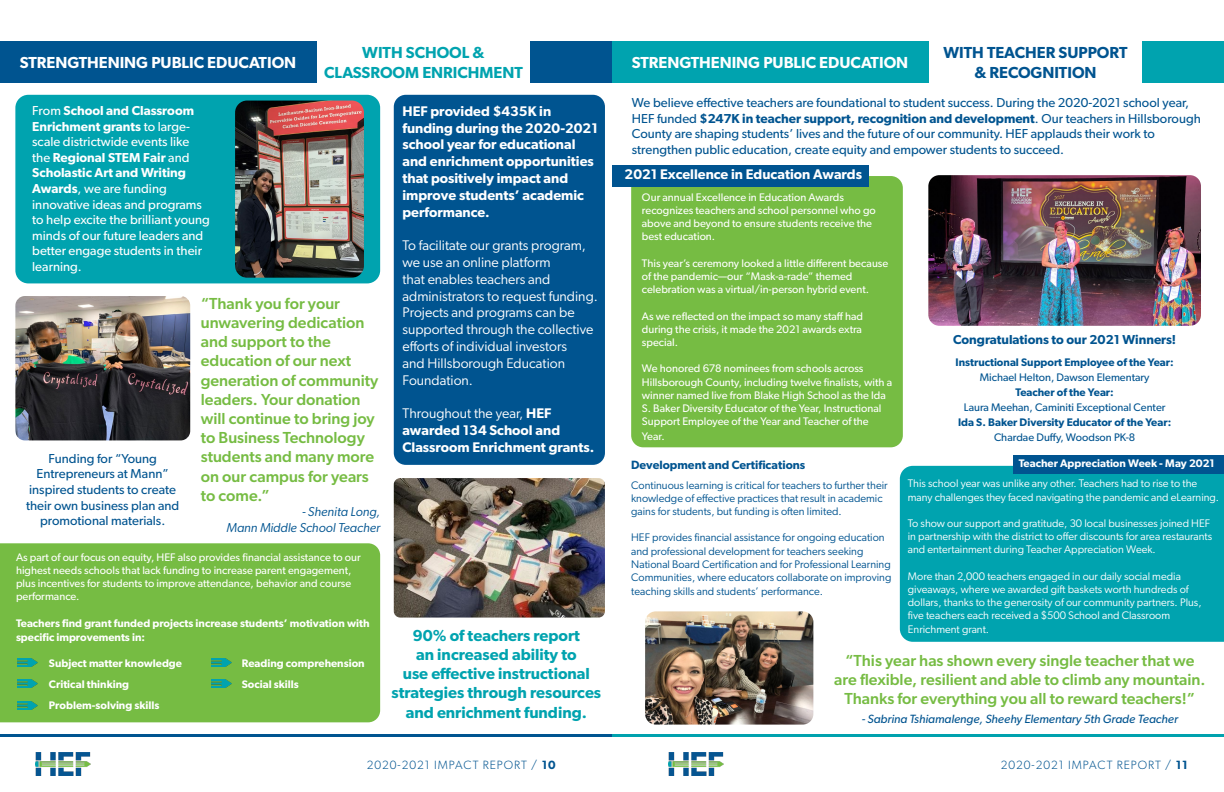
<style>
.page{position:relative;width:1224px;height:792px;background:#fff}
.page>*{position:absolute;margin:0;border:0;box-sizing:border-box;transform-origin:0 0}
.t1{font:500 16px/19.2px "Gibson";color:#76bc43;text-align:center}
.t2{font:600 16px/19.2px "Gibson";color:#00a3af;text-align:center}
.t3{font:600 16px "Gibson";color:#fff}
.t4{font:600 16px/20px "Gibson";color:#005490;text-align:center}
.t5{font:600 14px/16.8px "Gibson";color:#fff}
.t6{font:14px/16.8px "Gibson";color:#fff}
.t7{font:13px/15.6px "Gibson";color:#005490;text-align:center}
.t8{font:13px/15.6px "Gibson";color:#fff}
.t9{font:italic 13px/15.6px "Gibson";color:#005490;text-align:right}
.t10{font:600 13px "Gibson";color:#005490}
.t11{font:italic 12px "Gibson";color:#005490}
.t12{font:300 12px "Gibson";letter-spacing:.08em;color:#005490}
.t13{font:600 12px "Gibson";color:#005490}
.t14{font:11px/13.2px "Gibson";color:#fff}
.t15{font:11px/13.2px "Gibson";color:#fff}
.t16{font:11px/13.2px "Gibson";color:#005490}
.t17{font:600 11px/21px "Gibson";color:#fff}
.t18{font:600 11px "Gibson";color:#005490}
.t19{font:11px "Gibson";color:#005490}
.s1{font-weight:600}
.s2{font-weight:400}
</style>
<div class="page">
<div style="left:394px;top:95px;width:211px;height:370px;background:#005490;border-radius:12px"></div>
<div style="left:0;top:543px;width:380px;height:179px;background:#76bc43"></div>
<div style="left:900px;top:466px;width:324px;height:176px;background:#00a3af"></div>
<div style="left:631px;top:176px;width:272px;height:271px;background:#76bc43;border-radius:12px"></div>
<div style="left:612px;top:165px;width:256px;height:22px;background:#005490"></div>
<img style="left:928px;top:175px;width:273px;height:151px">
<div style="left:1014px;top:455px;width:210px;height:19px;background:#005490"></div>
<div style="left:15px;top:95px;width:365px;height:188px;background:#00a3af;border-radius:13px"></div>
<img style="left:235px;top:101px;width:129px;height:177px">
<div style="left:0;top:41px;width:316px;height:41px;background:#005490"></div>
<div style="left:612px;top:41px;width:316px;height:41px;background:#00a3af"></div>
<div style="left:531px;top:41px;width:81px;height:41px;background:#005490"></div>
<div style="left:1143px;top:41px;width:81px;height:41px;background:#00a3af"></div>
<img style="left:394px;top:478px;width:211px;height:140px">
<img style="left:15px;top:296px;width:175px;height:144px">
<img style="left:645px;top:611px;width:168px;height:114px">
<img style="left:17px;top:658px;width:20px;height:8px">
<img style="left:17px;top:680px;width:20px;height:8px">
<img style="left:17px;top:701px;width:20px;height:8px">
<img style="left:211px;top:658px;width:20px;height:8px">
<img style="left:211px;top:680px;width:20px;height:8px">
<hr style="left:612px;top:734px;width:612px;height:3px;background:#00a2ae">
<hr style="left:0;top:734px;width:612px;height:3px;background:#005490">
<img style="left:36px;top:753px;width:55px;height:22px">
<img style="left:668px;top:753px;width:55px;height:22px">
<h1 class="t2" style="left:324px;top:42px;width:200px;line-height:20px">WITH SCHOOL &amp;<br>CLASSROOM ENRICHMENT</h1>
<h1 class="t4" style="left:943px;top:42px;width:186px">WITH TEACHER SUPPORT &amp; RECOGNITION</h1>
<h1 class="t3" style="left:20px;top:53px;width:278px">STRENGTHENING PUBLIC EDUCATION</h1>
<h1 class="t3" style="left:632px;top:53px;width:278px">STRENGTHENING PUBLIC EDUCATION</h1>
<p class="t8" style="left:32px;top:103px;width:179px">From <span class="s1">School and Classroom<br>Enrichment grants</span> to large&shy;scale districtwide events like the <span class="s1">Regional STEM Fair</span> and<br><span class="s1">Scholastic Art and Writing<br>Awards</span>, we are funding innovative ideas and programs to help excite the brilliant young minds of our future leaders and better engage students in their learning.</p>
<p class="t7" style="left:26px;top:450px;width:155px">Funding for “Young<br>Entrepreneurs at Mann” inspired students to create their own business plan and promotional materials.</p>
<h1 class="t1" style="left:201px;top:293px;width:179px;text-align:left">“Thank you for your unwavering dedication and support to the education of our next generation of community leaders. Your donation will continue to bring joy to Business Technology students and many more on our campus for years to come.”</h1>
<p class="t9" style="left:227px;top:504px;width:155px">- Shenita Long,<br>Mann Middle School Teacher</p>
<p class="t14" style="left:16px;top:550px;width:346px">As part of our focus on equity, HEF also provides financial assistance to our highest needs schools that lack funding to increase parent engagement, plus incentives for students to improve attendance, behavior and course performance.</p>
<p class="t17" style="left:16px;top:615px;width:355px;line-height:14.4px">Teachers find grant funded projects increase students’ motivation with specific improvements in:</p>
<p class="t17" style="left:49px;top:652px;width:135px">Subject matter knowledge<br>Critical thinking<br>Problem-solving skills</p>
<p class="t17" style="left:242px;top:652px;width:124px">Reading comprehension<br>Social skills</p>
<p class="t5" style="left:403px;top:102px;width:197px">HEF provided $435K in funding during the 2020-2021 school year for educational and enrichment opportunities that positively impact and improve students’ academic performance.</p>
<p class="t6" style="left:403px;top:237px;width:197px">To facilitate our grants program, we use an online platform<br>that enables teachers and administrators to request funding.<br>Projects and programs can be supported through the collective efforts of individual investors<br>and Hillsborough Education<br>Foundation.</p>
<p class="t5" style="left:403px;top:405px;width:193px"><span class="s2">Throughout the year,</span> HEF awarded 134 School and<br>Classroom Enrichment grants.</p>
<h1 class="t2" style="left:392px;top:625px;width:211px">90% of teachers report<br>an increased ability to<br>use effective instructional strategies through resources and enrichment funding.</h1>
<p class="t7" style="left:632px;top:94px;width:571px;text-align:left">We believe effective teachers are foundational to student success. During the 2020-2021 school year, HEF funded <span class="s1">$247K in teacher support, recognition and development</span>. Our teachers in Hillsborough County are shaping students’ lives and the future of our community. HEF applauds their work to strengthen public education, create equity and empower students to succeed.</p>
<p class="t14" style="left:642px;top:190px;width:235px">Our annual Excellence in Education Awards recognizes teachers and school personnel who go above and beyond to ensure students receive the best education.</p>
<p class="t14" style="left:642px;top:256px;width:248px">This year’s ceremony looked a little different because of the pandemic—our “Mask-a-rade” themed celebration was a virtual/in-person hybrid event.</p>
<p class="t14" style="left:642px;top:309px;width:223px;text-align:justify">As we reflected on the impact so many staff had during the crisis, it made the 2021 awards extra special.</p>
<p class="t14" style="left:642px;top:362px;width:252px">We honored 678 nominees from schools across Hillsborough County, including twelve finalists, with a winner named live from Blake High School as the Ida S. Baker Diversity Educator of the Year, Instructional Support Employee of the Year and Teacher of the</p>
<p class="t14" style="left:642px;top:429px;width:24px">Year.</p>
<p class="t5" style="left:625px;top:166px;width:239px">2021 Excellence in Education Awards</p>
<p class="t10" style="left:953px;top:332px;width:225px">Congratulations to our 2021 Winners!</p>
<p class="t18" style="left:956px;top:355px;width:220px">Instructional Support Employee of the Year:</p>
<p class="t19" style="left:980px;top:370px;width:171px">Michael Helton, Dawson Elementary</p>
<p class="t18" style="left:1016px;top:385px;width:100px">Teacher of the Year:</p>
<p class="t19" style="left:964px;top:400px;width:203px">Laura Meehan, Caminiti Exceptional Center</p>
<p class="t18" style="left:958px;top:415px;width:215px">Ida S. Baker Diversity Educator of the Year:</p>
<p class="t19" style="left:994px;top:430px;width:143px">Chardae Duffy, Woodson PK-8</p>
<p class="t13" style="left:631px;top:458px;width:176px">Development and Certifications</p>
<p class="t17" style="left:1019px;top:453px;width:197px">Teacher Appreciation Week - May 2021</p>
<p class="t16" style="left:631px;top:478px;width:258px">Continuous learning is critical for teachers to further their knowledge of effective practices that result in academic gains for students, but funding is often limited.</p>
<p class="t16" style="left:631px;top:531px;width:262px">HEF provides financial assistance for ongoing education and professional development for teachers seeking National Board Certification and for Professional Learning Communities, where educators collaborate on improving</p>
<p class="t16" style="left:631px;top:585px;width:193px">teaching skills and students’ performance.</p>
<p class="t15" style="left:908px;top:477px;width:313px">This school year was unlike any other. Teachers had to rise to the many challenges they faced navigating the pandemic and eLearning.</p>
<p class="t15" style="left:908px;top:517px;width:306px">To show our support and gratitude, 30 local businesses joined HEF in partnership with the district to offer discounts for area restaurants and entertainment during Teacher Appreciation Week.</p>
<p class="t15" style="left:908px;top:569px;width:295px">More than 2,000 teachers engaged in our daily social media giveaways, where we awarded gift baskets worth hundreds of dollars, thanks to the generosity of our community partners. Plus, five teachers each received a $500 School and Classroom Enrichment grant.</p>
<h1 class="t1" style="left:834px;top:650px;width:373px">“This year has shown every single teacher that we are flexible, resilient and able to climb any mountain.<br>Thanks for everything you all to reward teachers!”</h1>
<p class="t11" style="left:862px;top:712px;width:318px">- Sabrina Tshiamalenge, Sheehy Elementary 5th Grade Teacher</p>
<p class="t12" style="left:367px;top:757px;width:190px">2020-2021 IMPACT REPORT / <span class="s1">10</span></p>
<p class="t12" style="left:1001px;top:757px;width:189px">2020-2021 IMPACT REPORT / <span class="s1">11</span></p>
</div>
